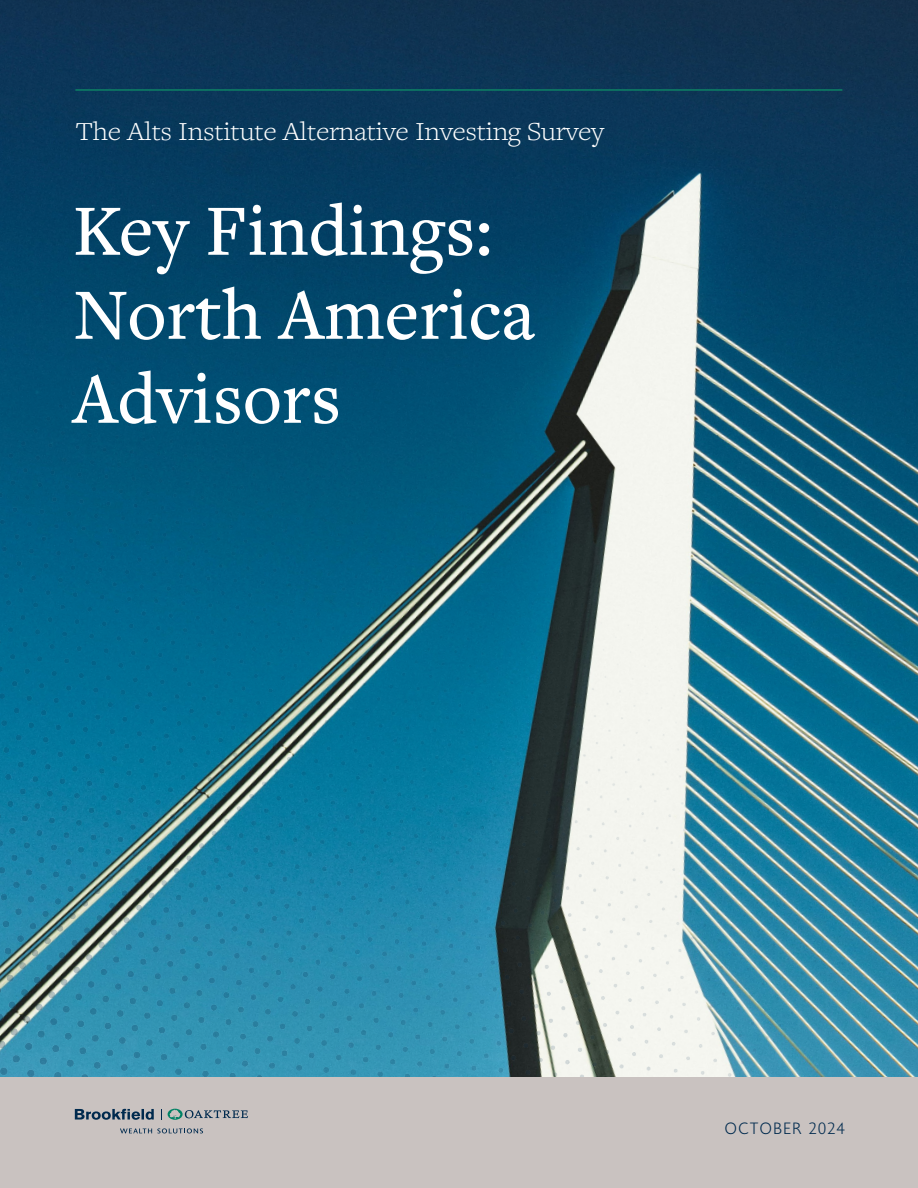
<style>
.page{position:relative;width:918px;height:1188px;background:#fff}
.page>*{position:absolute;margin:0;border:0;box-sizing:border-box;transform-origin:0 0}
.t1{font:500 75px/84px "Freight Text Pro";color:#fff}
.t2{font:300 27px "Freight Text Pro";letter-spacing:-.01em;color:#fff;scale:1.1 1}
.t3{font:300 16.5px "Joanna Sans Nova";letter-spacing:.05em;color:#002a4e}
</style>
<div class="page">
<div style="left:0;top:0;width:918px;height:30px;background:#10314f"></div>
<img style="left:0;top:30px;width:918px;height:1048px">
<hr style="left:75px;top:89px;width:767px;height:2px;background:#0d8265">
<div style="left:0;top:1078px;width:918px;height:110px;background:#c9c2c0"></div>
<svg style="left:75px;top:1109px;width:79px;height:11px"></svg>
<svg style="left:168px;top:1109px;width:80px;height:11px"></svg>
<svg style="left:120px;top:1128px;width:83px;height:5px"></svg>
<p class="t2" style="left:75px;top:114px;width:482px">The Alts Institute Alternative Investing Survey</p>
<h1 class="t1" style="left:73px;top:186px;width:464px">Key Findings:<br>North America<br>Advisors</h1>
<p class="t3" style="left:725px;top:1117px;width:122px">OCTOBER 2024</p>
</div>
